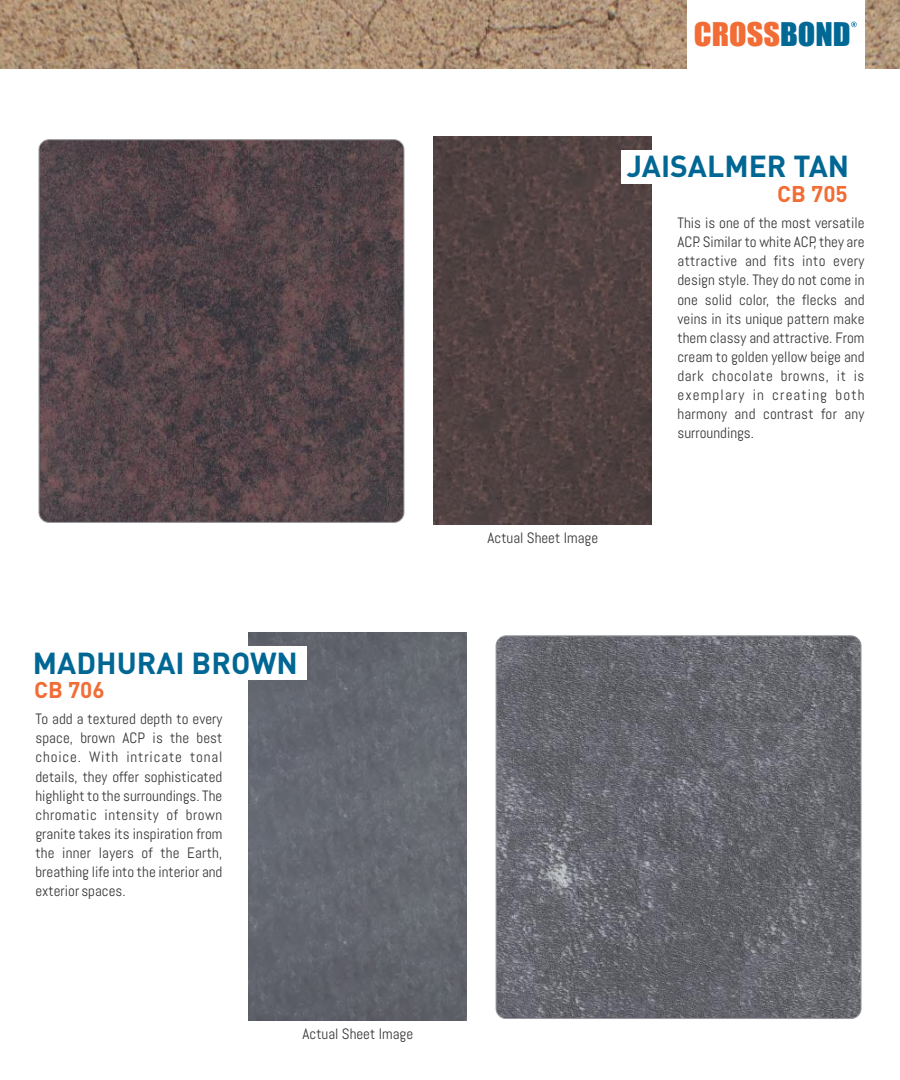
<style>
.page{position:relative;width:900px;height:1080px;background:#fff}
.page>*{position:absolute;margin:0;border:0;box-sizing:border-box;transform-origin:0 0}
.t1{font:30.25px "Impact";color:#f26d36;scale:1.07 1}
.t2{font:700 30px "DIN Pro";color:#006794}
.t3{font:700 22.5px "DIN Pro";color:#f26d36}
.t4{font:15px/19.1px "Abel";color:#373535;text-align:justify}
.s1{color:#006895}
</style>
<div class="page">
<img style="left:0;top:0;width:900px;height:68px">
<img style="left:39px;top:140px;width:365px;height:382px;border-radius:10px">
<div style="left:39px;top:140px;width:365px;height:383px;border:1px solid #96989b;border-radius:10px"></div>
<img style="left:434px;top:136px;width:217px;height:389px">
<div style="left:621px;top:150px;width:244px;height:34px;background:#fff"></div>
<img style="left:496px;top:636px;width:365px;height:383px;border-radius:10px">
<div style="left:496px;top:636px;width:365px;height:383px;border:1px solid #96989b;border-radius:10px"></div>
<img style="left:249px;top:632px;width:217px;height:389px">
<div style="left:57px;top:646px;width:250px;height:34px;background:#fff"></div>
<div style="left:687px;top:0;width:178px;height:68px;background:#fff"></div>
<svg style="left:851px;top:22px;width:6px;height:5px"></svg>
<h2 class="t2" style="left:33px;top:651px;width:267px">MADHURAI BROWN</h2>
<h3 class="t3" style="left:34px;top:681px;width:72px">CB 706</h3>
<p class="t4" style="left:35px;top:709px;width:189px">To add a textured depth to every space, brown ACP is the best choice. With intricate tonal details, they offer sophisticated highlight to the surroundings. The chromatic intensity of brown granite takes its inspiration from the inner layers of the Earth, breathing life into the interior and exterior spaces.</p>
<p class="t4" style="left:303px;top:1024px;width:112px">Actual Sheet Image</p>
<h1 class="t1" style="left:694px;top:22px;width:148px">CROSS<span class="s1">BOND</span></h1>
<h2 class="t2" style="left:627px;top:154px;width:224px">JAISALMER TAN</h2>
<h3 class="t3" style="left:777px;top:185px;width:72px">CB 705</h3>
<p class="t4" style="left:677px;top:213px;width:189px">This is one of the most versatile ACP. Similar to white ACP, they are attractive and fits into every design style. They do not come in one solid color, the flecks and veins in its unique pattern make them classy and attractive. From cream to golden yellow beige and dark chocolate browns, it is exemplary in creating both harmony and contrast for any surroundings.</p>
<p class="t4" style="left:488px;top:528px;width:112px">Actual Sheet Image</p>
</div>
